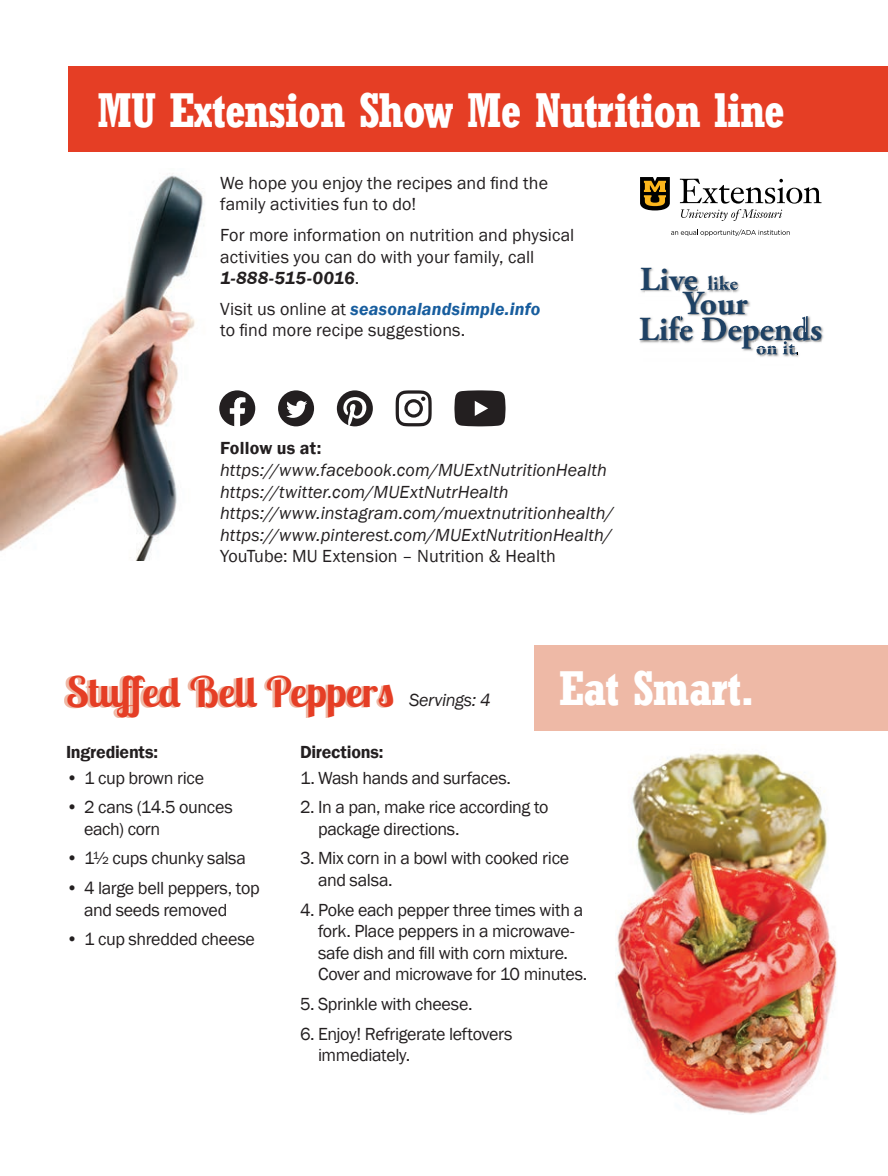
<style>
.page{position:relative;width:888px;height:1176px;background:#fff}
.page>*{position:absolute;margin:0;border:0;box-sizing:border-box;transform-origin:0 0}
.t1{font:700 condensed 48px "Rockwell";letter-spacing:-.025em;color:#fff}
.t2{font:700 42px "Lobster Two";color:#e53e25}
.t3{font:700 33.6px/50px "Adobe Garamond Pro";color:#1e4164}
.info_text{font:18px/21.6px "Franklin Gothic";letter-spacing:-.015em;color:#231f20}
.info_text-2{font:18px/21.6px "Franklin Gothic";letter-spacing:.005em;color:#231f20}
.info_text-3{font:italic 18px/21.6px "Franklin Gothic";letter-spacing:.01em;color:#231f20}
.small_item_list{font:600 18px "Franklin Gothic";letter-spacing:-.015em;color:#231f20}
.Directions{font:600 18px "Franklin Gothic";letter-spacing:-.015em;color:#231f20}
.info_text-4{font:italic 18px "Franklin Gothic";letter-spacing:-.02em;color:#231f20}
.s1{font-weight:600;font-style:italic}
.s2{font-weight:600;font-style:italic;color:#175d9e}
.s3{font-size:20.2px}
.s4{font-weight:600;font-style:normal}
</style>
<div class="page">
<img style="left:615px;top:753px;width:222px;height:361px">
<svg style="left:64px;top:676px;width:327px;height:42px"></svg>
<div style="left:68px;top:66px;width:820px;height:85px;background:#e53e25"></div>
<img style="left:0;top:173px;width:235px;height:388px">
<img style="left:645px;top:290px;width:49px;height:15px">
<img style="left:641px;top:268px;width:57px;height:22px">
<img style="left:708px;top:276px;width:30px;height:8px">
<img style="left:821px;top:327px;width:3px;height:15px">
<img style="left:743px;top:348px;width:18px;height:9px">
<img style="left:794px;top:342px;width:26px;height:15px">
<img style="left:761px;top:354px;width:33px;height:3px">
<img style="left:757px;top:348px;width:38px;height:6px">
<img style="left:640px;top:316px;width:47px;height:27px">
<img style="left:801px;top:316px;width:20px;height:20px">
<img style="left:687px;top:332px;width:74px;height:16px">
<img style="left:761px;top:332px;width:40px;height:4px">
<img style="left:754px;top:336px;width:67px;height:6px">
<svg style="left:754px;top:342px;width:3px;height:6px"></svg>
<img style="left:757px;top:341px;width:38px;height:7px">
<img style="left:733px;top:284px;width:17px;height:21px">
<img style="left:694px;top:287px;width:19px;height:18px">
<img style="left:713px;top:290px;width:20px;height:15px">
<img style="left:681px;top:284px;width:4px;height:6px">
<svg style="left:685px;top:284px;width:13px;height:6px"></svg>
<img style="left:708px;top:284px;width:30px;height:6px">
<img style="left:688px;top:306px;width:62px;height:10px">
<img style="left:689px;top:305px;width:61px;height:1px">
<img style="left:681px;top:316px;width:124px;height:16px">
<svg style="left:640px;top:177px;width:30px;height:34px"></svg>
<svg style="left:680px;top:179px;width:142px;height:42px"></svg>
<svg style="left:671px;top:229px;width:119px;height:7px"></svg>
<svg style="left:219px;top:390px;width:36px;height:36px"></svg>
<svg style="left:396px;top:390px;width:36px;height:36px"></svg>
<svg style="left:337px;top:390px;width:36px;height:36px"></svg>
<div style="left:278px;top:390px;width:36px;height:36px;background:#231f20;border-radius:50%"></div>
<svg style="left:286px;top:401px;width:21px;height:17px"></svg>
<svg style="left:454px;top:390px;width:52px;height:36px;background:#403d3d"></svg>
<div style="left:534px;top:645px;width:354px;height:86px;background:#eeb9a6"></div>
<p class="t1" style="left:97px;top:82px;width:689px">MU Extension Show Me Nutrition line</p>
<p class="info_text-2" style="left:220px;top:172px;width:329px">We hope you enjoy the recipes and find the family activities fun to do!</p>
<p class="info_text-2" style="left:220px;top:225px;width:356px">For more information on nutrition and physical activities you can do with your family, call<br><span class="s1">1-888-515-0016</span>.</p>
<p class="info_text-2" style="left:220px;top:298px;width:322px">Visit us online at <span class="s2">seasonalandsimple.info </span>to find more recipe suggestions.</p>
<p class="t3" style="left:639px;top:255px;width:185px">Live <span class="s3">like<br></span>Life Depends</p>
<p class="t3" style="left:683px;top:279px;width:66px">Your</p>
<p class="info_text-3" style="left:220px;top:438px;width:388px"><span class="s4">Follow us at: </span>https://www.facebook.com/MUExtNutritionHealth</p>
<p class="info_text-3" style="left:220px;top:481px;width:290px">https://twitter.com/MUExtNutrHealth</p>
<p class="info_text-3" style="left:220px;top:503px;width:395px">https://www.instagram.com/muextnutritionhealth/</p>
<p class="info_text-3" style="left:220px;top:524px;width:394px">https://www.pinterest.com/MUExtNutritionHealth/</p>
<p class="info_text-2" style="left:220px;top:546px;width:337px">YouTube: MU Extension – Nutrition &amp; Health</p>
<p class="t2" style="left:66px;top:665px;width:330px">Stuffed Bell Peppers</p>
<p class="info_text-4" style="left:409px;top:689px;width:83px">Servings: 4</p>
<p class="t1" style="left:559px;top:660px;width:197px">Eat Smart.</p>
<p class="small_item_list" style="left:66px;top:741px;width:94px">Ingredients:</p>
<p class="info_text" style="left:66px;top:767px;width:140px">• 1 cup brown rice</p>
<p class="info_text" style="left:84px;top:797px;width:150px;text-indent:-18px">• 2 cans (14.5 ounces each) corn</p>
<p class="info_text" style="left:66px;top:848px;width:182px">• 1½ cups chunky salsa</p>
<p class="info_text" style="left:84px;top:878px;width:177px;text-indent:-18px">• 4 large bell peppers, top and seeds removed</p>
<p class="info_text" style="left:66px;top:929px;width:190px">• 1 cup shredded cheese</p>
<p class="Directions" style="left:300px;top:741px;width:85px">Directions:</p>
<p class="info_text" style="left:300px;top:767px;width:213px">1. Wash hands and surfaces.</p>
<p class="info_text" style="left:318px;top:797px;width:232px;text-indent:-18px">2. In a pan, make rice according to package directions.</p>
<p class="info_text" style="left:318px;top:848px;width:253px;text-indent:-18px">3. Mix corn in a bowl with cooked rice and salsa.</p>
<p class="info_text" style="left:318px;top:899px;width:271px;text-indent:-18px">4. Poke each pepper three times with a fork. Place peppers in a microwave&shy;safe dish and fill with corn mixture.<br>Cover and microwave for 10 minutes.</p>
<p class="info_text" style="left:300px;top:994px;width:174px">5. Sprinkle with cheese.</p>
<p class="info_text" style="left:318px;top:1023px;width:196px;text-indent:-18px">6. Enjoy! Refrigerate leftovers immediately.</p>
</div>
